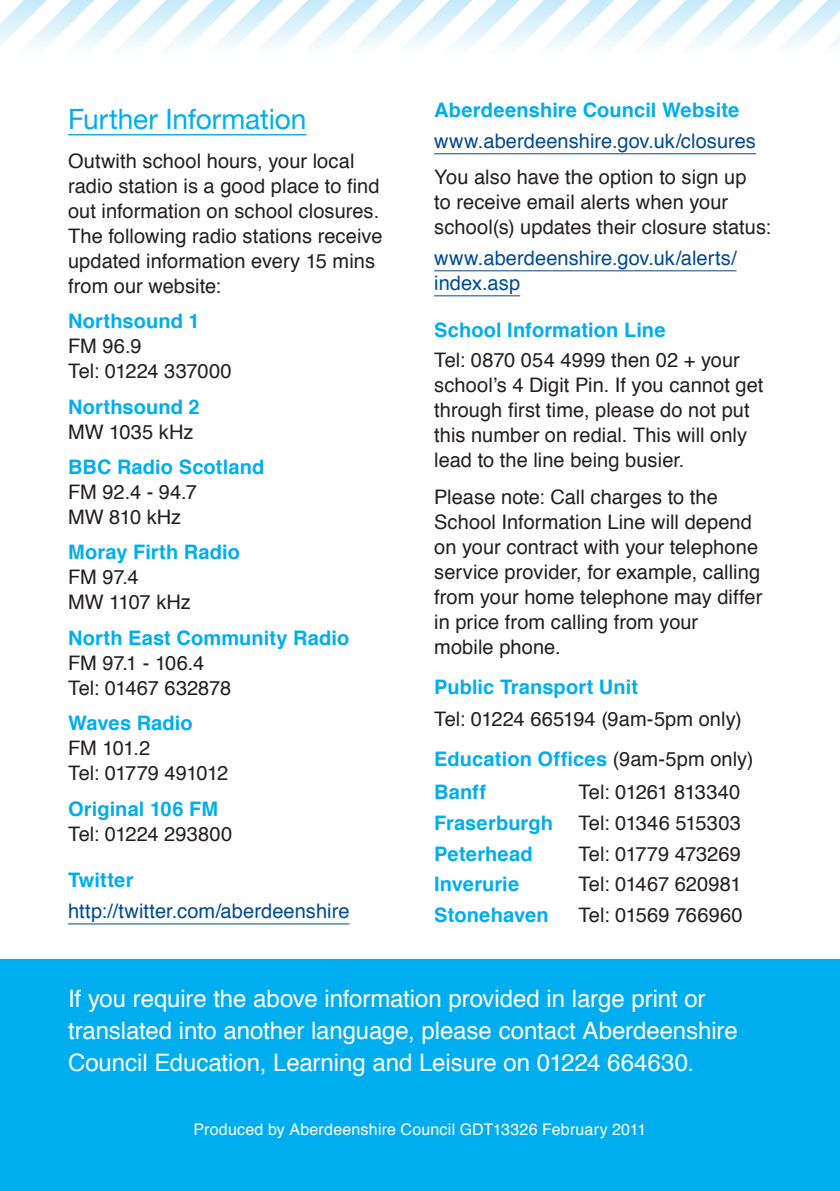
<style>
.page{position:relative;width:840px;height:1191px;background:#fff}
.page>*{position:absolute;margin:0;border:0;box-sizing:border-box;transform-origin:0 0}
.Headings{font:28px "Helvetica Neue";letter-spacing:-.005em;color:#00aeef}
.Body_text{font:24px/32px "Helvetica";letter-spacing:-.005em;color:#fff}
.Body_text-2{font:20px/25px "Helvetica";letter-spacing:.005em;color:#231f20}
.Subheads{font:700 20px "Helvetica";letter-spacing:.005em;color:#00aeef}
.Hyperlinks{font:20px "Helvetica";letter-spacing:.005em;color:#014990}
.Body_text-3{font:700 20px "Helvetica";letter-spacing:.005em;color:#00aeef}
.Body_text-4{font:20px/25px "Helvetica";letter-spacing:.005em;color:#014990}
.Body_text-5{font:20px/25px "Helvetica";letter-spacing:-.025em;color:#231f20}
.Subheads-2{font:20px "Helvetica";color:#231f20}
.Hyperlinks-2{font:700 20px "Helvetica";letter-spacing:.005em;color:#00aeef}
.Body_text-6{font:16px "Helvetica";letter-spacing:.01em;color:#fff}
.s1{font-weight:400;color:#231f20}
</style>
<div class="page">
<svg style="left:0;top:0;width:839px;height:47px"></svg>
<hr style="left:68px;top:134px;width:238px;height:1px;background:#00aeef">
<hr style="left:68px;top:923px;width:281px;height:1px;background:#014990">
<div style="left:0;top:960px;width:839px;height:231px;background:#00aeef"></div>
<hr style="left:434px;top:153px;width:321px;height:1px;background:#014990">
<hr style="left:434px;top:270px;width:302px;height:1px;background:#014990">
<hr style="left:434px;top:295px;width:86px;height:1px;background:#014990">
<p class="Headings" style="left:68px;top:102px;width:240px">Further Information</p>
<p class="Body_text-2" style="left:68px;top:149px;width:316px">Outwith school hours, your local radio station is a good place to find out information on school closures.<br>The following radio stations receive updated information every 15 mins from our website:</p>
<p class="Subheads" style="left:68px;top:305px;width:133px">Northsound 1</p>
<p class="Body_text-2" style="left:68px;top:334px;width:165px">FM 96.9<br>Tel: 01224 337000</p>
<p class="Subheads" style="left:68px;top:390px;width:133px">Northsound 2</p>
<p class="Body_text-2" style="left:68px;top:420px;width:127px">MW 1035 kHz</p>
<p class="Subheads" style="left:68px;top:451px;width:197px">BBC Radio Scotland</p>
<p class="Body_text-2" style="left:68px;top:480px;width:130px">FM 92.4 - 94.7<br>MW 810 kHz</p>
<p class="Subheads" style="left:68px;top:536px;width:173px">Moray Firth Radio</p>
<p class="Body_text-2" style="left:68px;top:565px;width:124px">FM 97.4<br>MW 1107 kHz</p>
<p class="Subheads" style="left:68px;top:621px;width:282px">North East Community Radio</p>
<p class="Body_text-2" style="left:68px;top:651px;width:165px">FM 97.1 - 106.4<br>Tel: 01467 632878</p>
<p class="Subheads" style="left:68px;top:707px;width:126px">Waves Radio</p>
<p class="Body_text-5" style="left:68px;top:736px;width:162px">FM 101.2<br>Tel: 01779 491012</p>
<p class="Subheads" style="left:68px;top:792px;width:151px">Original 106 FM</p>
<p class="Body_text-2" style="left:68px;top:821px;width:165px">Tel: 01224 293800</p>
<p class="Subheads" style="left:68px;top:864px;width:67px">Twitter</p>
<p class="Hyperlinks" style="left:68px;top:895px;width:283px">http://twitter.com/aberdeenshire</p>
<p class="Hyperlinks-2" style="left:434px;top:94px;width:306px">Aberdeenshire Council Website</p>
<p class="Hyperlinks" style="left:434px;top:125px;width:323px">www.aberdeenshire.gov.uk/closures</p>
<p class="Body_text-2" style="left:434px;top:165px;width:338px">You also have the option to sign up<br>to receive email alerts when your school(s) updates their closure status:</p>
<p class="Body_text-4" style="left:434px;top:246px;width:304px">www.aberdeenshire.gov.uk/alerts/ index.asp</p>
<p class="Subheads" style="left:434px;top:313px;width:233px">School Information Line</p>
<p class="Body_text-2" style="left:434px;top:348px;width:330px">Tel: 0870 054 4999 then 02 + your school’s 4 Digit Pin. If you cannot get through first time, please do not put this number on redial. This will only lead to the line being busier.</p>
<p class="Body_text-2" style="left:434px;top:485px;width:329px">Please note: Call charges to the<br>School Information Line will depend on your contract with your telephone service provider, for example, calling from your home telephone may differ in price from calling from your mobile phone.</p>
<p class="Body_text-3" style="left:434px;top:670px;width:205px">Public Transport Unit</p>
<p class="Subheads-2" style="left:434px;top:703px;width:309px">Tel: 01224 665194 (9am-5pm only)</p>
<p class="Subheads" style="left:434px;top:742px;width:320px">Education Offices <span class="s1">(9am-5pm only)</span></p>
<p class="Body_text-3" style="left:434px;top:776px;width:53px">Banff</p>
<p class="Body_text-5" style="left:578px;top:780px;width:163px">Tel: 01261 813340</p>
<p class="Body_text-3" style="left:434px;top:806px;width:120px">Fraserburgh</p>
<p class="Body_text-2" style="left:578px;top:811px;width:164px">Tel: 01346 515303</p>
<p class="Body_text-3" style="left:434px;top:837px;width:100px">Peterhead</p>
<p class="Body_text-2" style="left:578px;top:841px;width:164px">Tel: 01779 473269</p>
<p class="Body_text-3" style="left:434px;top:868px;width:86px">Inverurie</p>
<p class="Body_text-2" style="left:578px;top:872px;width:165px">Tel: 01467 620981</p>
<p class="Body_text-3" style="left:434px;top:898px;width:116px">Stonehaven</p>
<p class="Body_text-2" style="left:578px;top:903px;width:166px">Tel: 01569 766960</p>
<p class="Body_text" style="left:68px;top:983px;width:670px">If you require the above information provided in large print or translated into another language, please contact Aberdeenshire<br>Council Education, Learning and Leisure on 01224 664630.</p>
<p class="Body_text-6" style="left:193px;top:1117px;width:454px">Produced by Aberdeenshire Council GDT13326 February 2011</p>
<p class="Body_text-6" style="left:209px;top:1117px;width:454px">Produced by Aberdeenshire Council GDT13326 February 2011</p>
</div>
